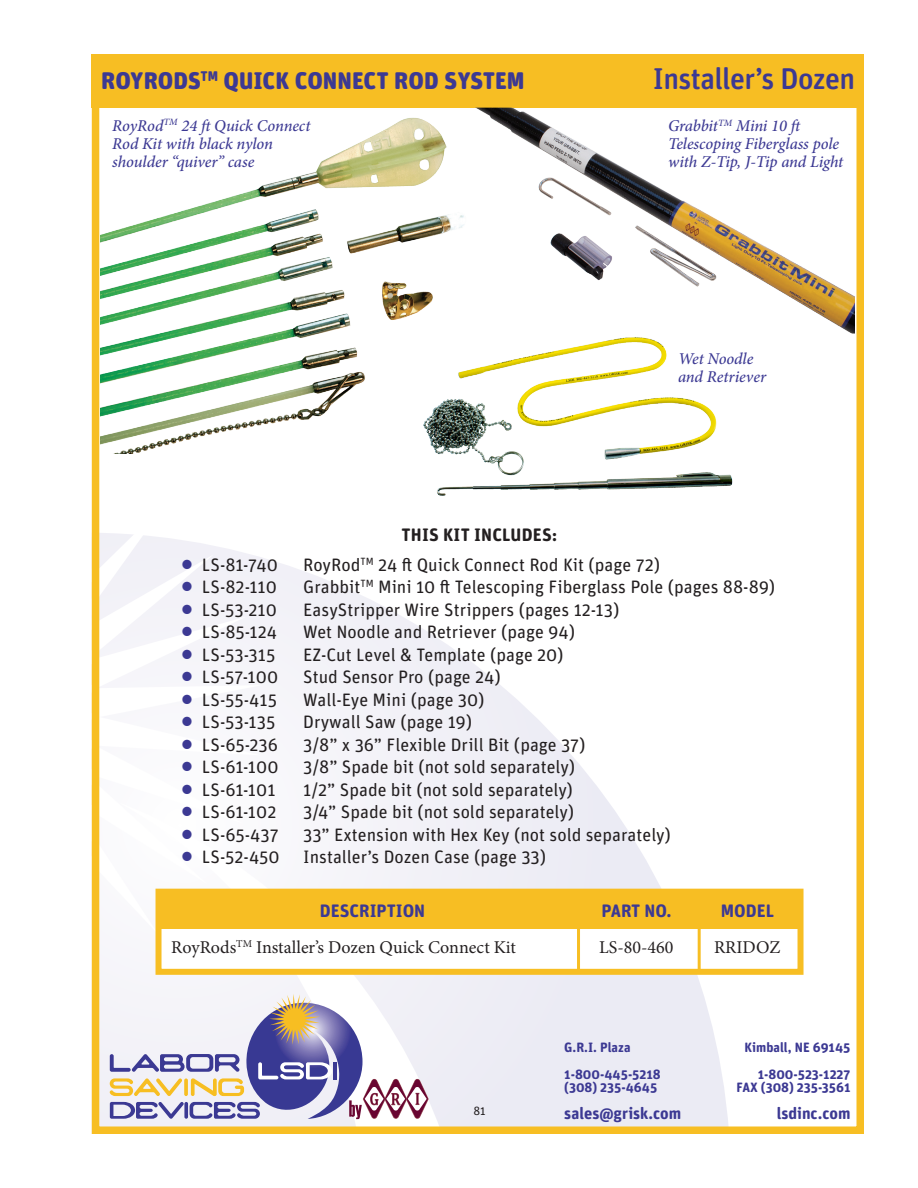
<style>
.page{position:relative;width:918px;height:1188px;background:#fff}
.page>*{position:absolute;margin:0;border:0;box-sizing:border-box;transform-origin:0 0}
.t1{font:500 30px "Unit Rounded Pro";letter-spacing:-.02em;color:#3c3993}
.t2{font:900 24px "Unit Rounded Pro";color:#3c3993}
.t3{font:18px "Unit Rounded Pro";color:#231f20}
.t4{font:18px "Minion Pro";color:#231f20}
.t5{font:700 18px "Unit Rounded Pro";color:#3c3993}
.t6{font:700 18px "Unit Rounded Pro";letter-spacing:.01em;color:#231f20}
.t7{font:italic 500 16.5px/18px "Minion Pro";letter-spacing:-.005em;color:#3c3993}
.t8{font:700 16.5px "Unit Rounded Pro";color:#3c3993}
.t9{font:700 13.5px "Unit Rounded Pro";color:#3c3993}
.t10{font:12px "Unit Rounded Pro";color:#231f20}
.s1{font-family:"Elephant";color:#3c3993}
</style>
<div class="page">
<svg style="left:101px;top:558px;width:628px;height:567px"></svg>
<svg style="left:101px;top:533px;width:161px;height:438px"></svg>
<div style="left:92px;top:54px;width:772px;height:1080px;border:8px solid #f7be23"></div>
<div style="left:92px;top:54px;width:772px;height:54px;background:#f7be23"></div>
<svg style="left:110px;top:994px;width:320px;height:126px"></svg>
<div style="left:156px;top:889px;width:648px;height:86px;background:#fff;border:6px solid #f7be23"></div>
<div style="left:158px;top:892px;width:645px;height:37px;background:#f7be23"></div>
<hr style="left:577px;top:891px;width:3px;height:81px;background:#f7be23">
<hr style="left:698px;top:892px;width:3px;height:82px;background:#f7be23">
<img style="left:100px;top:112px;width:298px;height:342px">
<img style="left:423px;top:337px;width:310px;height:159px">
<img style="left:398px;top:108px;width:457px;height:226px">
<img style="left:535px;top:160px;width:219px;height:155px">
<p class="t2" style="left:101px;top:63px;width:425px">ROYRODS<sup>TM</sup> QUICK CONNECT ROD SYSTEM</p>
<p class="t1" style="left:653px;top:57px;width:204px">Installer’s Dozen</p>
<p class="t7" style="left:112px;top:116px;width:200px">RoyRod<sup>TM</sup> 24 ft Quick Connect<br>Rod Kit with black nylon</p>
<p class="t7" style="left:112px;top:152px;width:144px">shoulder “quiver” case</p>
<p class="t6" style="left:402px;top:522px;width:158px">THIS KIT INCLUDES:</p>
<p class="t7" style="left:668px;top:117px;width:136px">Grabbit<sup>TM</sup> Mini 10 ft</p>
<p class="t7" style="left:668px;top:135px;width:177px">Telescoping Fiberglass pole with Z-Tip, J-Tip and Light</p>
<p class="t7" style="left:678px;top:350px;width:77px">Wet Noodle</p>
<p class="t7" style="left:678px;top:368px;width:90px">and Retriever</p>
<p class="t3" style="left:182px;top:552px;width:98px"><span class="s1">•</span> LS-81-740</p>
<p class="t3" style="left:303px;top:552px;width:359px">RoyRod<sup>TM</sup> 24 ft Quick Connect Rod Kit (page 72)</p>
<p class="t3" style="left:182px;top:574px;width:97px"><span class="s1">•</span> LS-82-110</p>
<p class="t3" style="left:303px;top:574px;width:474px">Grabbit<sup>TM</sup> Mini 10 ft Telescoping Fiberglass Pole (pages 88-89)</p>
<p class="t3" style="left:182px;top:597px;width:97px"><span class="s1">•</span> LS-53-210</p>
<p class="t3" style="left:303px;top:597px;width:318px">EasyStripper Wire Strippers (pages 12-13)</p>
<p class="t3" style="left:182px;top:619px;width:97px"><span class="s1">•</span> LS-85-124</p>
<p class="t3" style="left:303px;top:619px;width:273px">Wet Noodle and Retriever (page 94)</p>
<p class="t3" style="left:182px;top:642px;width:95px"><span class="s1">•</span> LS-53-315</p>
<p class="t3" style="left:303px;top:642px;width:262px">EZ-Cut Level &amp; Template (page 20)</p>
<p class="t3" style="left:182px;top:664px;width:98px"><span class="s1">•</span> LS-57-100</p>
<p class="t3" style="left:303px;top:664px;width:199px">Stud Sensor Pro (page 24)</p>
<p class="t3" style="left:182px;top:687px;width:97px"><span class="s1">•</span> LS-55-415</p>
<p class="t3" style="left:303px;top:687px;width:183px">Wall-Eye Mini (page 30)</p>
<p class="t3" style="left:182px;top:709px;width:95px"><span class="s1">•</span> LS-53-135</p>
<p class="t3" style="left:303px;top:709px;width:170px">Drywall Saw (page 19)</p>
<p class="t3" style="left:182px;top:732px;width:98px"><span class="s1">•</span> LS-65-236</p>
<p class="t3" style="left:303px;top:732px;width:284px">3/8” x 36” Flexible Drill Bit (page 37)</p>
<p class="t3" style="left:182px;top:754px;width:98px"><span class="s1">•</span> LS-61-100</p>
<p class="t3" style="left:303px;top:754px;width:273px">3/8” Spade bit (not sold separately)</p>
<p class="t3" style="left:182px;top:777px;width:95px"><span class="s1">•</span> LS-61-101</p>
<p class="t3" style="left:303px;top:777px;width:271px">1/2” Spade bit (not sold separately)</p>
<p class="t3" style="left:182px;top:799px;width:96px"><span class="s1">•</span> LS-61-102</p>
<p class="t3" style="left:303px;top:799px;width:272px">3/4” Spade bit (not sold separately)</p>
<p class="t3" style="left:182px;top:822px;width:99px"><span class="s1">•</span> LS-65-437</p>
<p class="t3" style="left:303px;top:822px;width:369px">33” Extension with Hex Key (not sold separately)</p>
<p class="t3" style="left:182px;top:844px;width:100px"><span class="s1">•</span> LS-52-450</p>
<p class="t3" style="left:303px;top:844px;width:245px">Installer’s Dozen Case (page 33)</p>
<p class="t5" style="left:320px;top:898px;width:107px">DESCRIPTION</p>
<p class="t5" style="left:601px;top:898px;width:72px">PART NO.</p>
<p class="t5" style="left:721px;top:898px;width:55px">MODEL</p>
<p class="t4" style="left:171px;top:935px;width:346px">RoyRods<sup>TM</sup> Installer’s Dozen Quick Connect Kit</p>
<p class="t4" style="left:599px;top:935px;width:76px">LS-80-460</p>
<p class="t4" style="left:714px;top:935px;width:68px">RRIDOZ</p>
<p class="t9" style="left:564px;top:1037px;width:68px">G.R.I. Plaza</p>
<p class="t9" style="left:745px;top:1037px;width:107px">Kimball, NE 69145</p>
<p class="t9" style="left:564px;top:1064px;width:98px">1-800-445-5218</p>
<p class="t9" style="left:758px;top:1064px;width:94px">1-800-523-1227</p>
<p class="t9" style="left:564px;top:1078px;width:95px">(308) 235-4645</p>
<p class="t9" style="left:737px;top:1078px;width:115px">FAX (308) 235-3561</p>
<p class="t10" style="left:473px;top:1103px;width:14px">81</p>
<p class="t8" style="left:564px;top:1102px;width:119px">sales@grisk.com</p>
<p class="t8" style="left:777px;top:1102px;width:75px">lsdinc.com</p>
</div>
